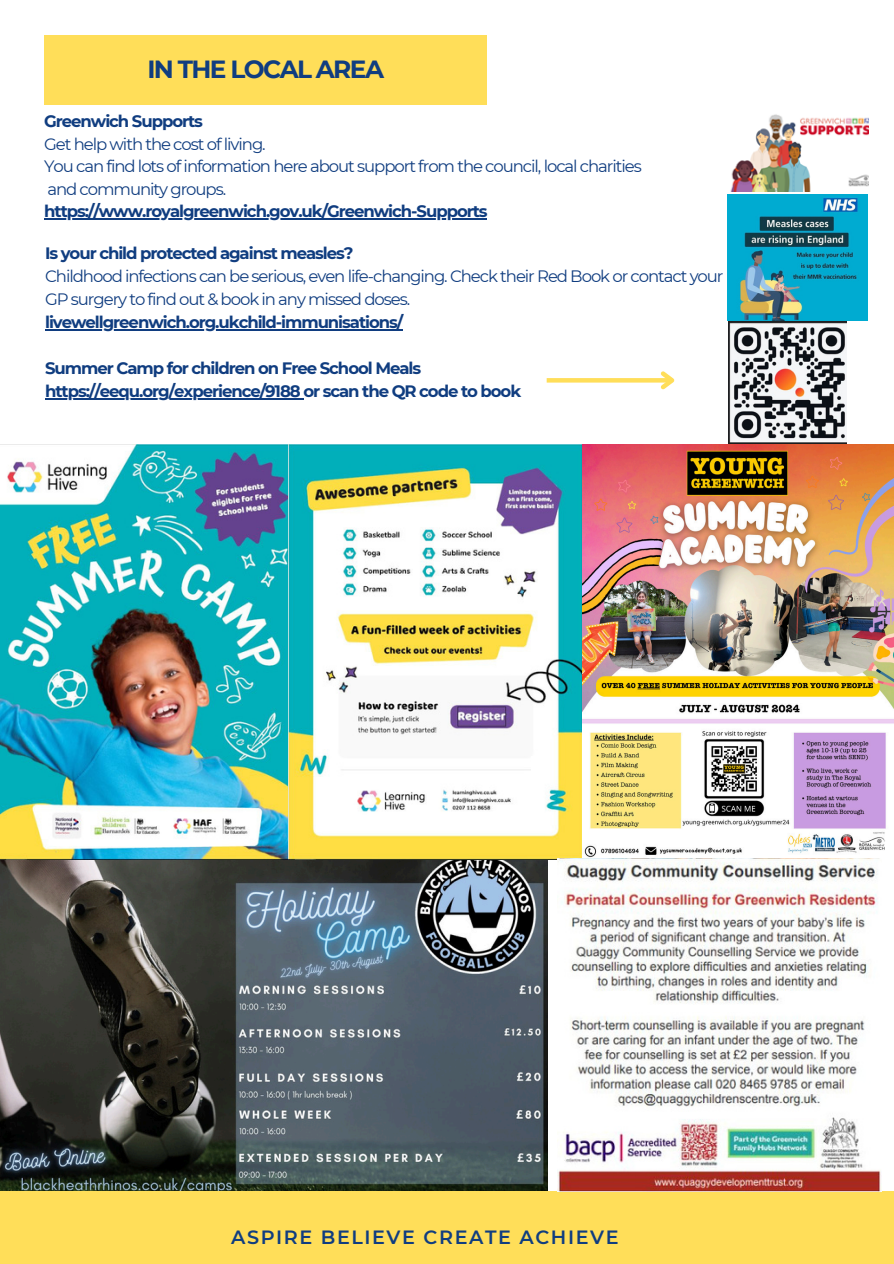
<style>
.page{position:relative;width:894px;height:1264px;background:#fff}
.page>*{position:absolute;margin:0;border:0;box-sizing:border-box;transform-origin:0 0}
.t1{font:700 24.75px "Montserrat";letter-spacing:-.065em;color:#103d80}
.t2{font:600 19.2px "Montserrat";letter-spacing:.085em;color:#103d80}
.t3{font:700 16.5px/23.1px "Montserrat";letter-spacing:-.065em;color:#103d80}
.t4{font:16.5px/23.1px "Montserrat";letter-spacing:-.065em;color:#103d80}
</style>
<div class="page">
<div style="left:0;top:1190px;width:893px;height:73px;background:#ffde59"></div>
<div style="left:44px;top:36px;width:443px;height:69px;background:#ffde59"></div>
<img style="left:730px;top:114px;width:138px;height:78px">
<img style="left:727px;top:195px;width:140px;height:126px">
<img style="left:0;top:859px;width:547px;height:331px">
<img style="left:0;top:444px;width:288px;height:415px">
<img style="left:288px;top:444px;width:604px;height:415px">
<img style="left:557px;top:858px;width:323px;height:333px">
<img style="left:728px;top:322px;width:117px;height:121px">
<hr style="left:44px;top:218px;width:442px;height:2px;background:#103d80">
<hr style="left:45px;top:329px;width:357px;height:2px;background:#103d80">
<hr style="left:45px;top:398px;width:258px;height:2px;background:#103d80">
<svg style="left:546px;top:378px;width:110px;height:4px"></svg>
<svg style="left:656px;top:371px;width:19px;height:19px"></svg>
<p class="t1" style="left:147px;top:54px;width:238px">IN THE LOCAL AREA</p>
<p class="t3" style="left:44px;top:110px;width:160px">Greenwich Supports</p>
<p class="t4" style="left:44px;top:132px;width:223px">Get help with the cost of living.</p>
<p class="t4" style="left:44px;top:155px;width:599px">You can find lots of information here about support from the council, local charities</p>
<p class="t4" style="left:47px;top:177px;width:180px">and community groups.</p>
<h2 class="t3" style="left:44px;top:200px;width:445px">https://www.royalgreenwich.gov.uk/Greenwich-Supports</h2>
<p class="t3" style="left:45px;top:241px;width:310px">Is your child protected against measles?</p>
<p class="t4" style="left:45px;top:264px;width:679px">Childhood infections can be serious, even life-changing. Check their Red Book or contact your<br>GP surgery to find out &amp; book in any missed doses.</p>
<p class="t3" style="left:45px;top:310px;width:359px">livewellgreenwich.org.ukchild-immunisations/</p>
<p class="t3" style="left:45px;top:356px;width:477px">Summer Camp for children on Free School Meals https://eequ.org/experience/9188 or scan the QR code to book</p>
<h2 class="t2" style="left:231px;top:1224px;width:389px">ASPIRE BELIEVE CREATE ACHIEVE</h2>
<h1 class="t2" style="left:253px;top:1224px;width:389px">ASPIRE BELIEVE CREATE ACHIEVE</h1>
</div>
